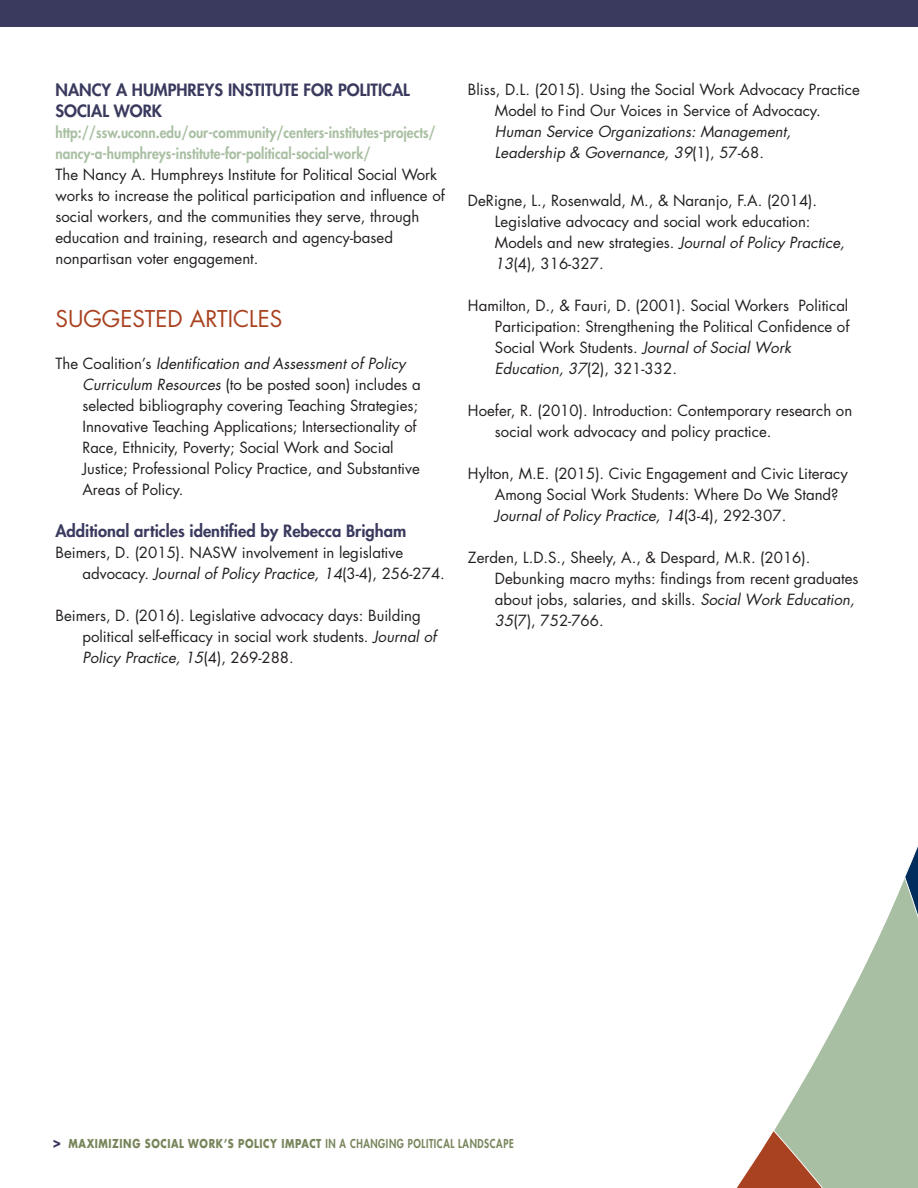
<style>
.page{position:relative;width:918px;height:1188px;background:#fff}
.page>*{position:absolute;margin:0;border:0;box-sizing:border-box;transform-origin:0 0}
.t1{font:22.5px "Futura";color:#a94220}
.t2{font:800 16.5px/21px "Futura";color:#3a3a5f}
.t3{font:15px/21px "Futura";color:#231f20}
.t4{font:800 15px/21px "Futura";color:#a9bfa3;scale:.9 1}
.t5{font:italic 15px/21px "Futura";color:#231f20}
.t6{font:700 12px "Futura";letter-spacing:.06em;color:#78855b;scale:.8 1}
.s1{font-style:italic}
.s2{font-style:normal}
.s3{font-weight:800;font-size:16.5px;color:#3a3a5f}
.s4{font-weight:800}
</style>
<div class="page">
<svg style="left:736px;top:845px;width:182px;height:343px"></svg>
<div style="left:0;top:0;width:918px;height:27px;background:#3a3a5f"></div>
<p class="t2" style="left:55px;top:81px;width:356px">NANCY A HUMPHREYS INSTITUTE FOR POLITICAL<br>SOCIAL WORK</p>
<p class="t4" style="left:56px;top:124px;width:424px">http://ssw.uconn.edu/our-community/centers-institutes-projects/ nancy-a-humphreys-institute-for-political-social-work/</p>
<p class="t3" style="left:55px;top:166px;width:391px">The Nancy A. Humphreys Institute for Political Social Work works to increase the political participation and influence of social workers, and the communities they serve, through education and training, research and agency-based nonpartisan voter engagement.</p>
<h1 class="t1" style="left:55px;top:309px;width:228px">SUGGESTED ARTICLES</h1>
<p class="t3" style="left:82px;top:355px;width:340px;text-indent:-27px">The Coalition’s <span class="s1">Identification and Assessment of Policy Curriculum Resources</span> (to be posted soon) includes a selected bibliography covering Teaching Strategies; Innovative Teaching Applications; Intersectionality of Race, Ethnicity, Poverty; Social Work and Social Justice; Professional Policy Practice, and Substantive Areas of Policy.</p>
<p class="t2" style="left:55px;top:522px;width:352px">Additional articles identified by Rebecca Brigham</p>
<p class="t3" style="left:82px;top:544px;width:364px;text-indent:-27px">Beimers, D. (2015). NASW involvement in legislative advocacy. <span class="s1">Journal of Policy Practice, 14</span>(3-4), 256-274.</p>
<p class="t3" style="left:82px;top:607px;width:355px;text-indent:-27px">Beimers, D. (2016). Legislative advocacy days: Building political self-efficacy in social work students. <span class="s1">Journal of<br>Policy Practice, 15</span>(4), 269-288.</p>
<p class="t3" style="left:495px;top:80px;width:366px;text-indent:-27px">Bliss, D.L. (2015). Using the Social Work Advocacy Practice<br>Model to Find Our Voices in Service of Advocacy.</p>
<p class="t5" style="left:495px;top:122px;width:298px">Human Service Organizations: Management,<br>Leadership &amp; Governance, 39<span class="s2">(1), 57-68.</span></p>
<p class="t3" style="left:495px;top:191px;width:351px;text-indent:-27px">DeRigne, L., Rosenwald, M., &amp; Naranjo, F.A. (2014).<br>Legislative advocacy and social work education:<br>Models and new strategies. <span class="s1">Journal of Policy Practice, 13</span>(4), 316-327.</p>
<p class="t3" style="left:495px;top:296px;width:356px;text-indent:-27px">Hamilton, D., &amp; Fauri, D. (2001). Social Workers Political Participation: Strengthening the Political Confidence of Social Work Students. <span class="s1">Journal of Social Work Education, 37</span>(2), 321-332.</p>
<p class="t3" style="left:495px;top:401px;width:359px;text-indent:-27px">Hoefer, R. (2010). Introduction: Contemporary research on social work advocacy and policy practice.</p>
<p class="t3" style="left:495px;top:464px;width:354px;text-indent:-27px">Hylton, M.E. (2015). Civic Engagement and Civic Literacy<br>Among Social Work Students: Where Do We Stand?<br><span class="s1">Journal of Policy Practice, 14</span>(3-4), 292-307.</p>
<p class="t3" style="left:495px;top:548px;width:365px;text-indent:-27px">Zerden, L.D.S., Sheely, A., &amp; Despard, M.R. (2016).<br>Debunking macro myths: findings from recent graduates about jobs, salaries, and skills. <span class="s1">Social Work Education, 35</span>(7), 752-766.</p>
<p class="t6" style="left:53px;top:1138px;width:577px"><span class="s3">&gt;</span> MAXIMIZING SOCIAL WORK’S POLICY IMPACT <span class="s4">IN A CHANGING POLITICAL LANDSCAPE</span></p>
</div>
